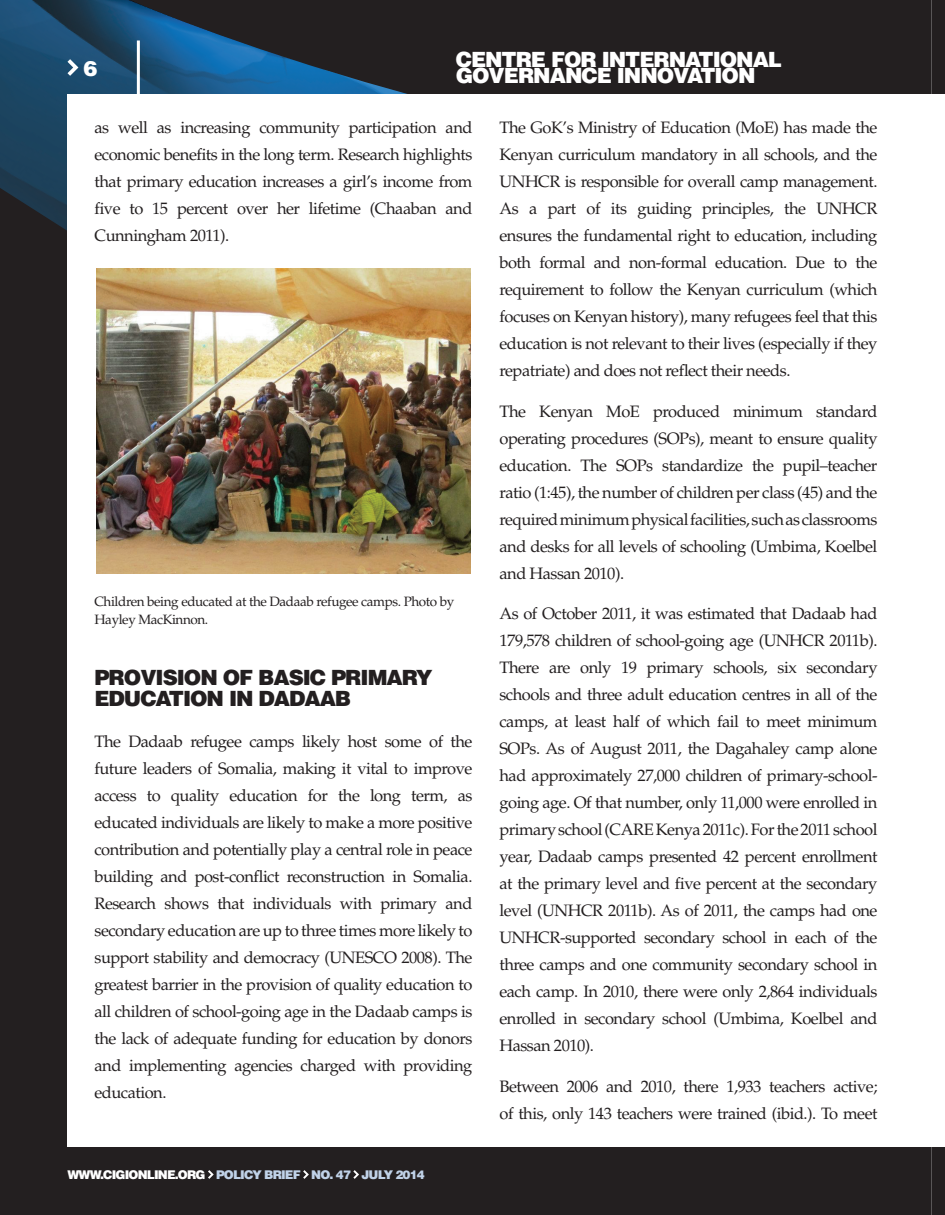
<style>
.page{position:relative;width:945px;height:1215px;background:#fff}
.page>*{position:absolute;margin:0;border:0;box-sizing:border-box;transform-origin:0 0}
.t1{font:900 21px/16.5px "Helvetica LT Std";letter-spacing:-.05em;color:#fff}
.t2{font:900 21px/21px "Helvetica LT Std";letter-spacing:-.05em;color:#231f20}
.t3{font:16.5px/27px "Palatino LT Std";letter-spacing:-.03em;color:#231f20;text-align:justify}
.t4{font:13.5px/18px "Palatino LT Std";letter-spacing:-.03em;color:#231f20}
.t5{font:900 12px "Helvetica LT Std";letter-spacing:-.07em;color:#c0d2e8}
.s1{color:#fff}
</style>
<div class="page">
<svg style="left:932px;top:1148px;width:13px;height:67px"></svg>
<img style="left:932px;top:0;width:13px;height:94px">
<div style="left:0;top:399px;width:932px;height:816px;background:#231f20"></div>
<img style="left:0;top:0;width:932px;height:399px">
<div style="left:68px;top:94px;width:864px;height:1054px;background:#fff"></div>
<svg style="left:67px;top:59px;width:11px;height:17px"></svg>
<svg style="left:208px;top:1170px;width:6px;height:9px"></svg>
<svg style="left:303px;top:1170px;width:6px;height:9px"></svg>
<svg style="left:353px;top:1170px;width:6px;height:9px"></svg>
<hr style="left:137px;top:40px;width:3px;height:54px;background:#fff">
<img style="left:97px;top:268px;width:373px;height:306px">
<p class="t1" style="left:83px;top:60px;width:16px">6</p>
<p class="t1" style="left:456px;top:51px;width:328px">CENTRE FOR INTERNATIONAL<br>GOVERNANCE INNOVATION</p>
<p class="t3" style="left:94px;top:115px;width:380px">as well as increasing community participation and economic benefits in the long term. Research highlights that primary education increases a girl’s income from five to 15 percent over her lifetime (Chaaban and Cunningham 2011).</p>
<p class="t4" style="left:94px;top:592px;width:361px">Children being educated at the Dadaab refugee camps. Photo by<br>Hayley MacKinnon.</p>
<p class="t2" style="left:94px;top:667px;width:340px">PROVISION OF BASIC PRIMARY<br>EDUCATION IN DADAAB</p>
<p class="t3" style="left:94px;top:728px;width:380px">The Dadaab refugee camps likely host some of the future leaders of Somalia, making it vital to improve access to quality education for the long term, as educated individuals are likely to make a more positive contribution and potentially play a central role in peace building and post-conflict reconstruction in Somalia.<br>Research shows that individuals with primary and secondary education are up to three times more likely to support stability and democracy (UNESCO 2008). The greatest barrier in the provision of quality education to all children of school-going age in the Dadaab camps is the lack of adequate funding for education by donors and implementing agencies charged with providing education.</p>
<p class="t5" style="left:68px;top:1167px;width:310px"><span class="s1">WWW.CIGIONLINE.ORG</span> POLICY BRIEF NO. 47 July</p>
<p class="t5" style="left:395px;top:1167px;width:31px">2014</p>
<p class="t3" style="left:499px;top:115px;width:380px">The GoK’s Ministry of Education (MoE) has made the Kenyan curriculum mandatory in all schools, and the UNHCR is responsible for overall camp management.<br>As a part of its guiding principles, the UNHCR ensures the fundamental right to education, including both formal and non-formal education. Due to the requirement to follow the Kenyan curriculum (which focuses on Kenyan history), many refugees feel that this education is not relevant to their lives (especially if they repatriate) and does not reflect their needs.</p>
<p class="t3" style="left:499px;top:398px;width:380px">The Kenyan MoE produced minimum standard operating procedures (SOPs), meant to ensure quality education. The SOPs standardize the pupil–teacher ratio (1:45), the number of children per class (45) and the required minimum physical facilities, such as classrooms and desks for all levels of schooling (Umbima, Koelbel and Hassan 2010).</p>
<p class="t3" style="left:499px;top:601px;width:380px">As of October 2011, it was estimated that Dadaab had 179,578 children of school-going age (UNHCR 2011b).<br>There are only 19 primary schools, six secondary schools and three adult education centres in all of the camps, at least half of which fail to meet minimum SOPs. As of August 2011, the Dagahaley camp alone had approximately 27,000 children of primary-school&shy;going age. Of that number, only 11,000 were enrolled in primary school (CARE Kenya 2011c). For the 2011 school year, Dadaab camps presented 42 percent enrollment at the primary level and five percent at the secondary level (UNHCR 2011b). As of 2011, the camps had one UNHCR-supported secondary school in each of the three camps and one community secondary school in each camp. In 2010, there were only 2,864 individuals enrolled in secondary school (Umbima, Koelbel and Hassan 2010).</p>
<p class="t3" style="left:499px;top:1073px;width:380px">Between 2006 and 2010, there 1,933 teachers active; of this, only 143 teachers were trained (ibid.). To meet</p>
</div>
